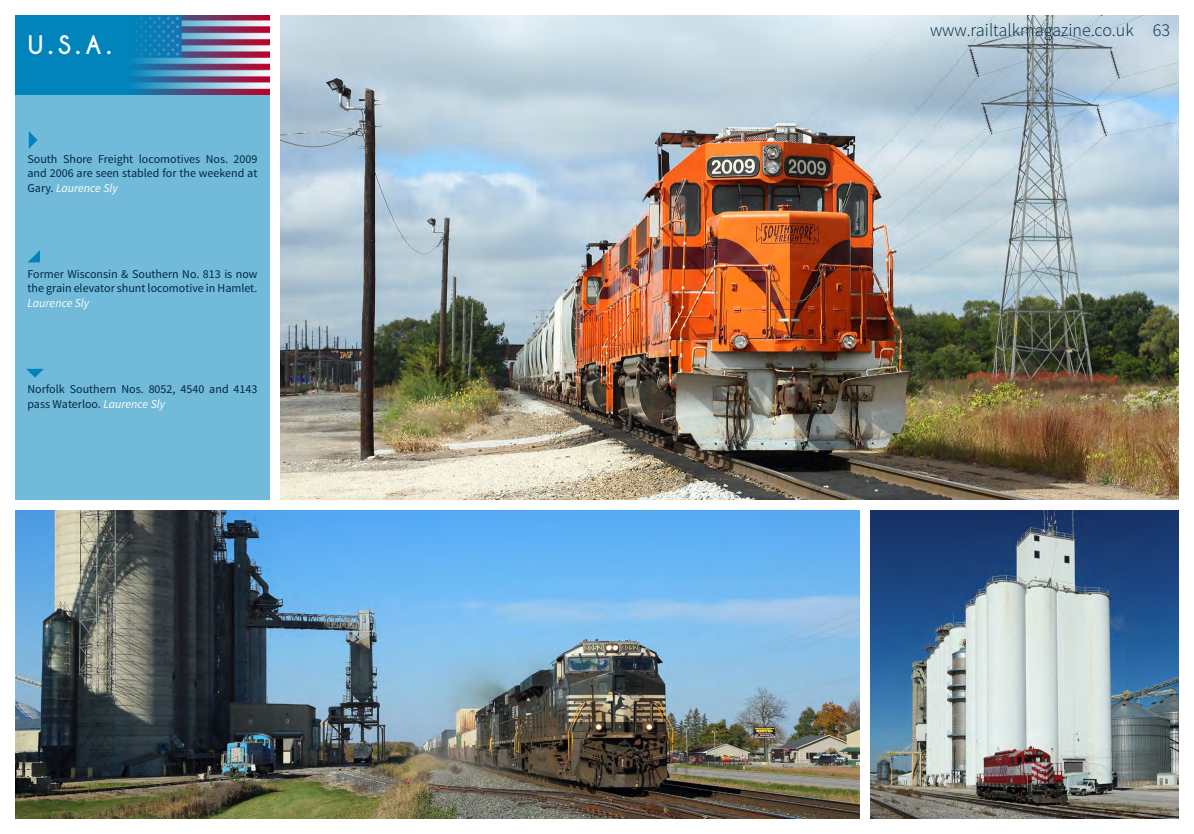
<style>
.page{position:relative;width:1194px;height:834px;background:#fff}
.page>*{position:absolute;margin:0;border:0;box-sizing:border-box;transform-origin:0 0}
.t1{font:700 24px "Caviar Dreams";color:#fff}
.t2{font:300 18px "Source Sans Pro";color:#002841}
.t3{font:12px/14.4px "Source Sans Pro";color:#002841}
.t4{font:italic 12px "Source Sans Pro";color:#fff}
.s1{font-style:italic;color:#fff}
</style>
<div class="page">
<div style="left:15px;top:95px;width:255px;height:405px;background:#71bad9"></div>
<img style="left:280px;top:15px;width:899px;height:485px">
<img style="left:870px;top:510px;width:309px;height:309px">
<img style="left:15px;top:510px;width:845px;height:309px">
<svg style="left:29px;top:131px;width:8px;height:18px"></svg>
<svg style="left:28px;top:250px;width:12px;height:12px"></svg>
<svg style="left:26px;top:369px;width:18px;height:9px"></svg>
<div style="left:15px;top:15px;width:255px;height:80px;background:#0084bb"></div>
<img style="left:133px;top:15px;width:137px;height:80px">
<h1 class="t1" style="left:28px;top:30px;width:86px">U.S.A.</h1>
<p class="t3" style="left:28px;top:152px;width:231px;text-align:justify">South Shore Freight locomotives Nos. 2009 and 2006 are seen stabled for the weekend at Gary. <span class="s1">Laurence Sly</span></p>
<p class="t3" style="left:28px;top:267px;width:232px">Former Wisconsin &amp; Southern No. 813 is now the grain elevator shunt locomotive in Hamlet.</p>
<p class="t4" style="left:28px;top:295px;width:63px">Laurence Sly</p>
<p class="t3" style="left:28px;top:382px;width:232px">Norfolk Southern Nos. 8052, 4540 and 4143 pass Waterloo. <span class="s1">Laurence Sly</span></p>
<h2 class="t2" style="left:930px;top:19px;width:242px">www.railtalkmagazine.co.uk 63</h2>
</div>
